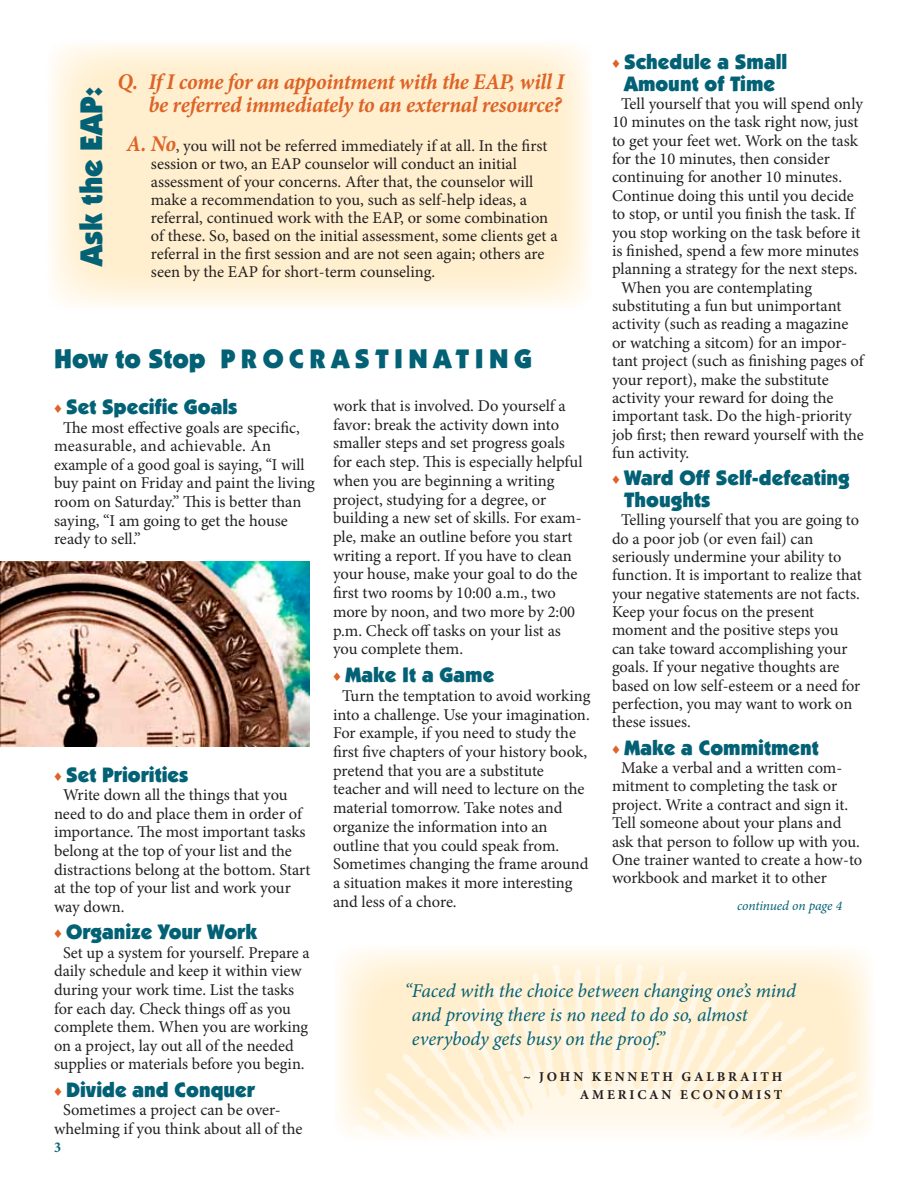
<style>
.page{position:relative;width:918px;height:1188px;background:#fff}
.page>*{position:absolute;margin:0;border:0;box-sizing:border-box;transform-origin:0 0}
.Headline{font:900 31.5px "ITC Kabel Std";color:#036175}
.Headline-2{font:900 27px "ITC Kabel Std";letter-spacing:.2em;color:#036175}
.EAP_Question{font:italic 700 22.5px/22.5px "Minion Pro";letter-spacing:-.015em;color:#de6327;text-align:right;scale:.96 1}
.t1{font:900 21px/21.3px "ITC Kabel Std";color:#036175;text-align:center}
.quote{font:italic 19.5px/24px "Minion Pro";letter-spacing:-.005em;color:#036175}
.Indent_text{font:16.5px/18.3px "Minion Pro";letter-spacing:-.005em;color:#231f20}
.t2{font:700 condensed 15px "Minion Pro";color:#036175}
.quote_name{font:700 13.5px/18px "Minion Pro";letter-spacing:.21em;color:#231f20;text-align:right}
.continued_right{font:italic 13.5px "Minion Pro";letter-spacing:-.01em;color:#036175}
.s1{font-family:"Minion Pro";font-weight:400;color:#de6327}
.s2{font-weight:700;font-style:italic;font-size:22.5px;color:#de6327}
</style>
<div class="page">
<div style="left:334px;top:945px;width:540px;height:197px;background:#fff9ef;border-radius:18px"></div>
<img style="left:334px;top:962px;width:540px;height:180px">
<svg style="left:47px;top:40px;width:546px;height:270px;background:#fff1d5"></svg>
<img style="left:0;top:561px;width:310px;height:186px">
<p class="t1" style="left:612px;top:51px;width:177px"><span class="s1">◆</span> Schedule a Small<br>Amount of Time</p>
<p class="Indent_text" style="left:612px;top:95px;width:253px;text-indent:9px">Tell yourself that you will spend only 10 minutes on the task right now, just to get your feet wet. Work on the task for the 10 minutes, then consider continuing for another 10 minutes.<br>Continue doing this until you decide to stop, or until you finish the task. If you stop working on the task before it is finished, spend a few more minutes planning a strategy for the next steps.</p>
<p class="Indent_text" style="left:612px;top:278px;width:253px;text-indent:9px">When you are contemplating substituting a fun but unimportant activity (such as reading a magazine or watching a sitcom) for an impor&shy;tant project (such as finishing pages of your report), make the substitute activity your reward for doing the important task. Do the high-priority job first; then reward yourself with the fun activity.</p>
<p class="t1" style="left:624px;top:467px;width:228px;text-align:left;text-indent:-12px"><span class="s1">◆</span> Ward Off Self-defeating<br>Thoughts</p>
<p class="Indent_text" style="left:612px;top:511px;width:251px;text-indent:9px">Telling yourself that you are going to do a poor job (or even fail) can seriously undermine your ability to function. It is important to realize that your negative statements are not facts.<br>Keep your focus on the present moment and the positive steps you can take toward accomplishing your goals. If your negative thoughts are based on low self-esteem or a need for perfection, you may want to work on these issues.</p>
<p class="t1" style="left:612px;top:737px;width:208px"><span class="s1">◆</span> Make a Commitment</p>
<p class="Indent_text" style="left:612px;top:759px;width:252px;text-indent:9px">Make a verbal and a written com&shy;mitment to completing the task or project. Write a contract and sign it.<br>Tell someone about your plans and ask that person to follow up with you.<br>One trainer wanted to create a how-to workbook and market it to other</p>
<p class="EAP_Question" style="left:118px;top:70px;width:467px">Q. If I come for an appointment with the EAP, will I be referred immediately to an external resource?</p>
<p class="Indent_text" style="left:151px;top:137px;width:408px;text-indent:-24px"><span class="s2">A. No</span>, you will not be referred immediately if at all. In the first session or two, an EAP counselor will conduct an initial assessment of your concerns. After that, the counselor will make a recommendation to you, such as self-help ideas, a referral, continued work with the EAP, or some combination of these. So, based on the initial assessment, some clients get a referral in the first session and are not seen again; others are</p>
<p class="Headline" style="left:72px;top:266px;width:180px;rotate:-90deg">Ask the EAP:</p>
<p class="Indent_text" style="left:151px;top:262px;width:286px">seen by the EAP for short-term counseling.</p>
<p class="Headline-2" style="left:54px;top:342px;width:480px">How to Stop PROCRASTINATING</p>
<p class="t1" style="left:54px;top:396px;width:185px"><span class="s1">◆</span> Set Specific Goals</p>
<p class="Indent_text" style="left:54px;top:418px;width:262px;text-indent:9px">The most effective goals are specific, measurable, and achievable. An example of a good goal is saying, “I will buy paint on Friday and paint the living room on Saturday.” This is better than saying, “I am going to get the house ready to sell.”</p>
<p class="Indent_text" style="left:333px;top:396px;width:251px;line-height:18.8px">work that is involved. Do yourself a favor: break the activity down into smaller steps and set progress goals for each step. This is especially helpful when you are beginning a writing project, studying for a degree, or building a new set of skills. For exam&shy;ple, make an outline before you start writing a report. If you have to clean your house, make your goal to do the first two rooms by 10:00 a.m., two more by noon, and two more by 2:00 p.m. Check off tasks on your list as you complete them.</p>
<p class="t1" style="left:333px;top:664px;width:163px"><span class="s1">◆</span> Make It a Game</p>
<p class="Indent_text" style="left:333px;top:686px;width:259px;line-height:18.8px;text-indent:9px">Turn the temptation to avoid working into a challenge. Use your imagination.<br>For example, if you need to study the first five chapters of your history book, pretend that you are a substitute teacher and will need to lecture on the material tomorrow. Take notes and organize the information into an outline that you could speak from.<br>Sometimes changing the frame around a situation makes it more interesting and less of a chore.</p>
<p class="t1" style="left:54px;top:764px;width:136px"><span class="s1">◆</span> Set Priorities</p>
<p class="Indent_text" style="left:54px;top:786px;width:258px;text-indent:9px">Write down all the things that you need to do and place them in order of importance. The most important tasks belong at the top of your list and the distractions belong at the bottom. Start at the top of your list and work your way down.</p>
<p class="t1" style="left:54px;top:921px;width:205px"><span class="s1">◆</span> Organize Your Work</p>
<p class="Indent_text" style="left:54px;top:943px;width:257px;text-indent:9px">Set up a system for yourself. Prepare a daily schedule and keep it within view during your work time. List the tasks for each day. Check things off as you complete them. When you are working on a project, lay out all of the needed supplies or materials before you begin.</p>
<p class="t1" style="left:54px;top:1079px;width:203px"><span class="s1">◆</span> Divide and Conquer</p>
<p class="Indent_text" style="left:54px;top:1101px;width:250px;text-indent:9px">Sometimes a project can be over&shy;whelming if you think about all of the</p>
<p class="continued_right" style="left:737px;top:896px;width:107px">continued on page 4</p>
<p class="quote" style="left:412px;top:978px;width:386px;text-indent:-7px">“Faced with the choice between changing one’s mind and proving there is no need to do so, almost everybody gets busy on the proof.”</p>
<p class="quote_name" style="left:523px;top:1067px;width:261px">~ JOHN KENNETH GALBRAITH<br>AMERICAN ECONOMIST</p>
<p class="t2" style="left:54px;top:1137px;width:8px">3</p>
</div>
